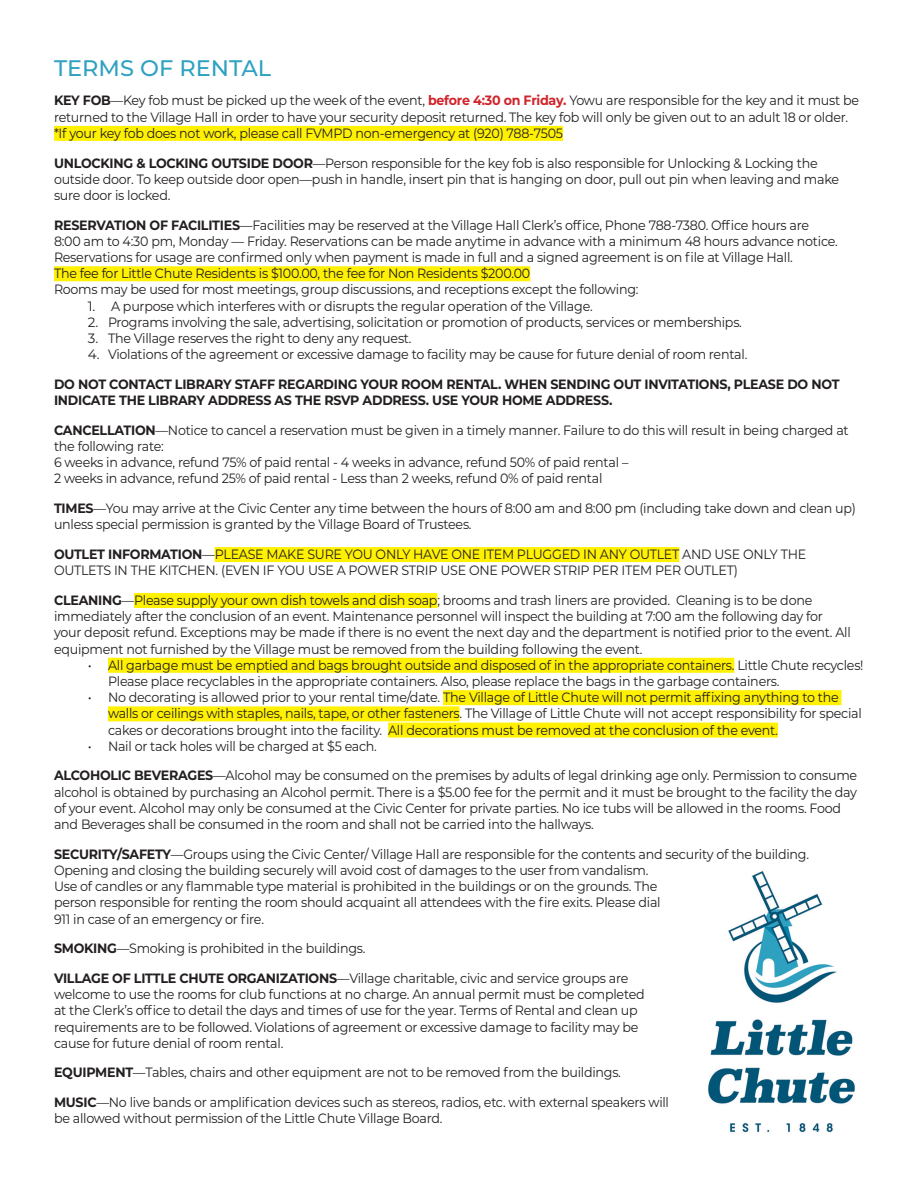
<style>
.page{position:relative;width:918px;height:1188px;background:#fff}
.page>*{position:absolute;margin:0;border:0;box-sizing:border-box;transform-origin:0 0}
.t1{font:500 22.5px "Montserrat";color:#2fa1c1}
.t2{font:13.5px/16.2px "Montserrat";letter-spacing:-.02em;color:#231f20;scale:.94 1}
.t3{font:13.5px/16.2px "Montserrat";letter-spacing:-.02em;color:#231f20}
.t4{font:700 13.5px/16.2px "Montserrat";letter-spacing:-.02em;color:#231f20;scale:.94 1}
.s1{font-weight:700}
.s2{font-weight:700;color:#d1232a}
</style>
<div class="page">
<img style="left:708px;top:871px;width:147px;height:262px">
<div style="left:54px;top:126px;width:509px;height:15px;background:#fff101"></div>
<div style="left:54px;top:266px;width:476px;height:15px;background:#fff101"></div>
<div style="left:215px;top:547px;width:464px;height:15px;background:#fff101"></div>
<div style="left:134px;top:593px;width:303px;height:15px;background:#fff101"></div>
<div style="left:108px;top:658px;width:626px;height:15px;background:#fff101"></div>
<div style="left:443px;top:690px;width:399px;height:15px;background:#fff101"></div>
<div style="left:108px;top:706px;width:352px;height:15px;background:#fff101"></div>
<div style="left:388px;top:723px;width:390px;height:15px;background:#fff101"></div>
<p class="t1" style="left:54px;top:52px;width:219px">TERMS OF RENTAL</p>
<p class="t2" style="left:54px;top:92px;width:858px"><span class="s1">KEY FOB</span>—Key fob must be picked up the week of the event, <span class="s2">before 4:30 on Friday.</span> Yowu are responsible for the key and it must be returned to the Village Hall in order to have your security deposit returned. The key fob will only be given out to an adult 18 or older. *If your key fob does not work, please call FVMPD non-emergency at (920) 788-7505</p>
<p class="t2" style="left:54px;top:154px;width:837px"><span class="s1">UNLOCKING &amp; LOCKING OUTSIDE DOOR</span>—Person responsible for the key fob is also responsible for Unlocking &amp; Locking the outside door. To keep outside door open—push in handle, insert pin that is hanging on door, pull out pin when leaving and make sure door is locked.</p>
<p class="t2" style="left:54px;top:216px;width:835px"><span class="s1">RESERVATION OF FACILITIES</span>—Facilities may be reserved at the Village Hall Clerk’s office, Phone 788-7380. Office hours are 8:00 am to 4:30 pm, Monday — Friday. Reservations can be made anytime in advance with a minimum 48 hours advance notice.<br>Reservations for usage are confirmed only when payment is made in full and a signed agreement is on file at Village Hall.<br>The fee for Little Chute Residents is $100.00, the fee for Non Residents $200.00<br>Rooms may be used for most meetings, group discussions, and receptions except the following:</p>
<p class="t3" style="left:88px;top:297px;width:507px">1. A purpose which interferes with or disrupts the regular operation of the Village.</p>
<p class="t3" style="left:88px;top:314px;width:656px">2. Programs involving the sale, advertising, solicitation or promotion of products, services or memberships.</p>
<p class="t3" style="left:88px;top:330px;width:325px">3. The Village reserves the right to deny any request.</p>
<p class="t3" style="left:88px;top:346px;width:661px">4. Violations of the agreement or excessive damage to facility may be cause for future denial of room rental.</p>
<p class="t4" style="left:54px;top:375px;width:837px">DO NOT CONTACT LIBRARY STAFF REGARDING YOUR ROOM RENTAL. WHEN SENDING OUT INVITATIONS, PLEASE DO NOT<br>INDICATE THE LIBRARY ADDRESS AS THE RSVP ADDRESS. USE YOUR HOME ADDRESS.</p>
<p class="t2" style="left:54px;top:422px;width:847px"><span class="s1">CANCELLATION</span>—Notice to cancel a reservation must be given in a timely manner. Failure to do this will result in being charged at the following rate:<br>6 weeks in advance, refund 75% of paid rental - 4 weeks in advance, refund 50% of paid rental –<br>2 weeks in advance, refund 25% of paid rental - Less than 2 weeks, refund 0% of paid rental</p>
<p class="t2" style="left:54px;top:500px;width:855px"><span class="s1">TIMES</span>—You may arrive at the Civic Center any time between the hours of 8:00 am and 8:00 pm (including take down and clean up) unless special permission is granted by the Village Board of Trustees.</p>
<p class="t2" style="left:54px;top:546px;width:802px"><span class="s1">OUTLET INFORMATION</span>—PLEASE MAKE SURE YOU ONLY HAVE ONE ITEM PLUGGED IN ANY OUTLET AND USE ONLY THE<br>OUTLETS IN THE KITCHEN. (EVEN IF YOU USE A POWER STRIP USE ONE POWER STRIP PER ITEM PER OUTLET)</p>
<p class="t2" style="left:54px;top:592px;width:849px"><span class="s1">CLEANING</span>—Please supply your own dish towels and dish soap; brooms and trash liners are provided. Cleaning is to be done immediately after the conclusion of an event. Maintenance personnel will inspect the building at 7:00 am the following day for your deposit refund. Exceptions may be made if there is no event the next day and the department is notified prior to the event. All equipment not furnished by the Village must be removed from the building following the event.</p>
<p class="t3" style="left:108px;top:656px;width:757px;text-indent:-20px">• All garbage must be emptied and bags brought outside and disposed of in the appropriate containers. Little Chute recycles!<br>Please place recyclables in the appropriate containers. Also, please replace the bags in the garbage containers.</p>
<p class="t3" style="left:108px;top:689px;width:755px;text-indent:-20px">• No decorating is allowed prior to your rental time/date. The Village of Little Chute will not permit affixing anything to the walls or ceilings with staples, nails, tape, or other fasteners. The Village of Little Chute will not accept responsibility for special cakes or decorations brought into the facility. All decorations must be removed at the conclusion of the event.</p>
<p class="t3" style="left:88px;top:737px;width:291px">• Nail or tack holes will be charged at $5 each.</p>
<p class="t2" style="left:54px;top:767px;width:856px"><span class="s1">ALCOHOLIC BEVERAGES</span>—Alcohol may be consumed on the premises by adults of legal drinking age only. Permission to consume alcohol is obtained by purchasing an Alcohol permit. There is a $5.00 fee for the permit and it must be brought to the facility the day of your event. Alcohol may only be consumed at the Civic Center for private parties. No ice tubs will be allowed in the rooms. Food and Beverages shall be consumed in the room and shall not be carried into the hallways.</p>
<p class="t2" style="left:54px;top:845px;width:805px"><span class="s1">SECURITY/SAFETY</span>—Groups using the Civic Center/ Village Hall are responsible for the contents and security of the building.<br>Opening and closing the building securely will avoid cost of damages to the user from vandalism.<br>Use of candles or any flammable type material is prohibited in the buildings or on the grounds. The<br>person responsible for renting the room should acquaint all attendees with the fire exits. Please dial<br>911 in case of an emergency or fire.</p>
<p class="t2" style="left:54px;top:940px;width:333px"><span class="s1">SMOKING</span>—Smoking is prohibited in the buildings.</p>
<p class="t2" style="left:54px;top:970px;width:630px"><span class="s1">VILLAGE OF LITTLE CHUTE ORGANIZATIONS</span>—Village charitable, civic and service groups are welcome to use the rooms for club functions at no charge. An annual permit must be completed at the Clerk’s office to detail the days and times of use for the year. Terms of Rental and clean up requirements are to be followed. Violations of agreement or excessive damage to facility may be cause for future denial of room rental.</p>
<p class="t2" style="left:54px;top:1064px;width:605px"><span class="s1">EQUIPMENT</span>—Tables, chairs and other equipment are not to be removed from the buildings.</p>
<p class="t2" style="left:54px;top:1094px;width:656px"><span class="s1">MUSIC</span>—No live bands or amplification devices such as stereos, radios, etc. with external speakers will be allowed without permission of the Little Chute Village Board.</p>
</div>
